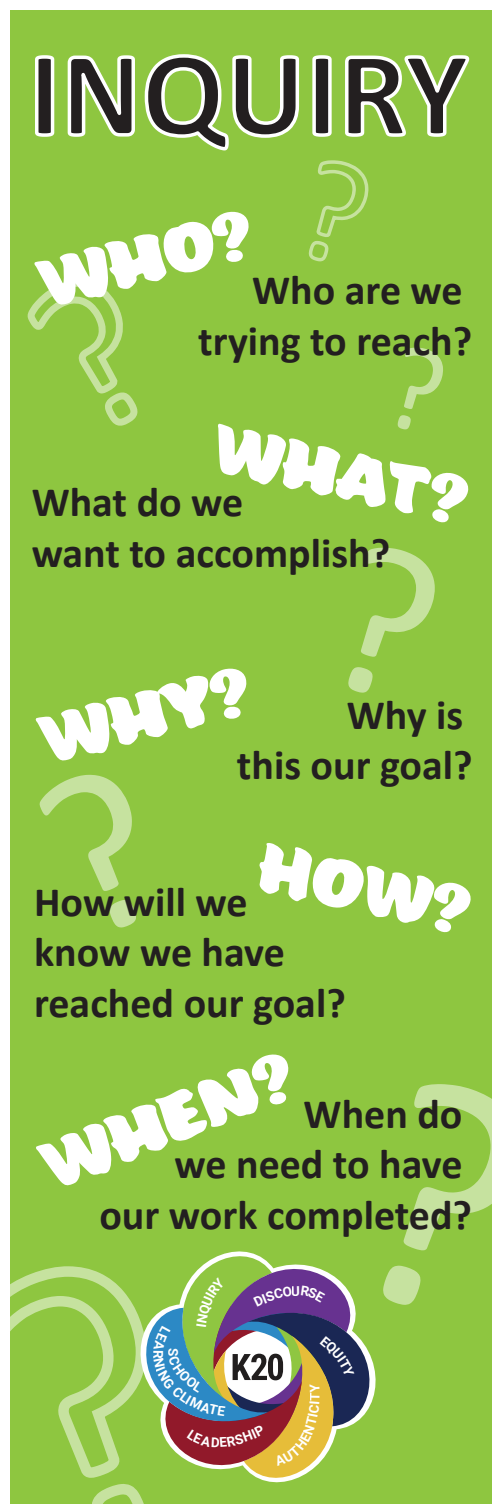
<style>
.page{position:relative;width:504px;height:1512px;background:#fff}
.page>*{position:absolute;margin:0;border:0;box-sizing:border-box;transform-origin:0 0}
.t1{font:700 122.5px "Calibri";color:#231f20}
.t2{font:700 63px "Eds Market";color:#fff}
.t3{font:700 42px/50.4px "Calibri";color:#231f20;text-align:right}
.t4{font:700 13.65px "Roboto";color:#fff}
</style>
<div class="page">
<div style="left:10px;top:11px;width:481px;height:1493px;background:#8ec640"></div>
<svg style="left:308px;top:160px;width:61px;height:102px"></svg>
<svg style="left:27px;top:279px;width:111px;height:147px"></svg>
<svg style="left:10px;top:1266px;width:134px;height:238px"></svg>
<svg style="left:35px;top:55px;width:20px;height:82px"></svg>
<svg style="left:67px;top:54px;width:233px;height:97px"></svg>
<svg style="left:312px;top:55px;width:20px;height:82px"></svg>
<svg style="left:345px;top:55px;width:125px;height:82px"></svg>
<svg style="left:491px;top:1073px;width:1px;height:252px"></svg>
<svg style="left:122px;top:1251px;width:254px;height:247px"></svg>
<h1 class="t1" style="left:28px;top:7px;width:442px">INQUIRY</h1>
<h2 class="t2" style="left:32px;top:251px;width:223px;rotate:-14deg">Who?</h2>
<p class="t3" style="left:198px;top:264px;width:275px">Who are we trying to reach?</p>
<h2 class="t2" style="left:221px;top:413px;width:264px;rotate:12deg">What?</h2>
<p class="t3" style="left:32px;top:477px;width:360px;text-align:left">What do we<br>want to accomplish?</p>
<h2 class="t2" style="left:34px;top:707px;width:219px;rotate:-14deg">Why?</h2>
<p class="t3" style="left:237px;top:689px;width:237px">Why is<br>this our goal?</p>
<h2 class="t2" style="left:266px;top:832px;width:221px;rotate:12deg">How?</h2>
<p class="t3" style="left:34px;top:876px;width:313px;text-align:left">How will we know we have reached our goal?</p>
<h2 class="t2" style="left:32px;top:1135px;width:270px;rotate:-21deg">When?</h2>
<p class="t3" style="left:99px;top:1088px;width:374px">When do<br>we need to have<br>our work completed?</p>
<p class="t4" style="left:183px;top:1348px;width:10px;rotate:90deg">S</p>
</div>
